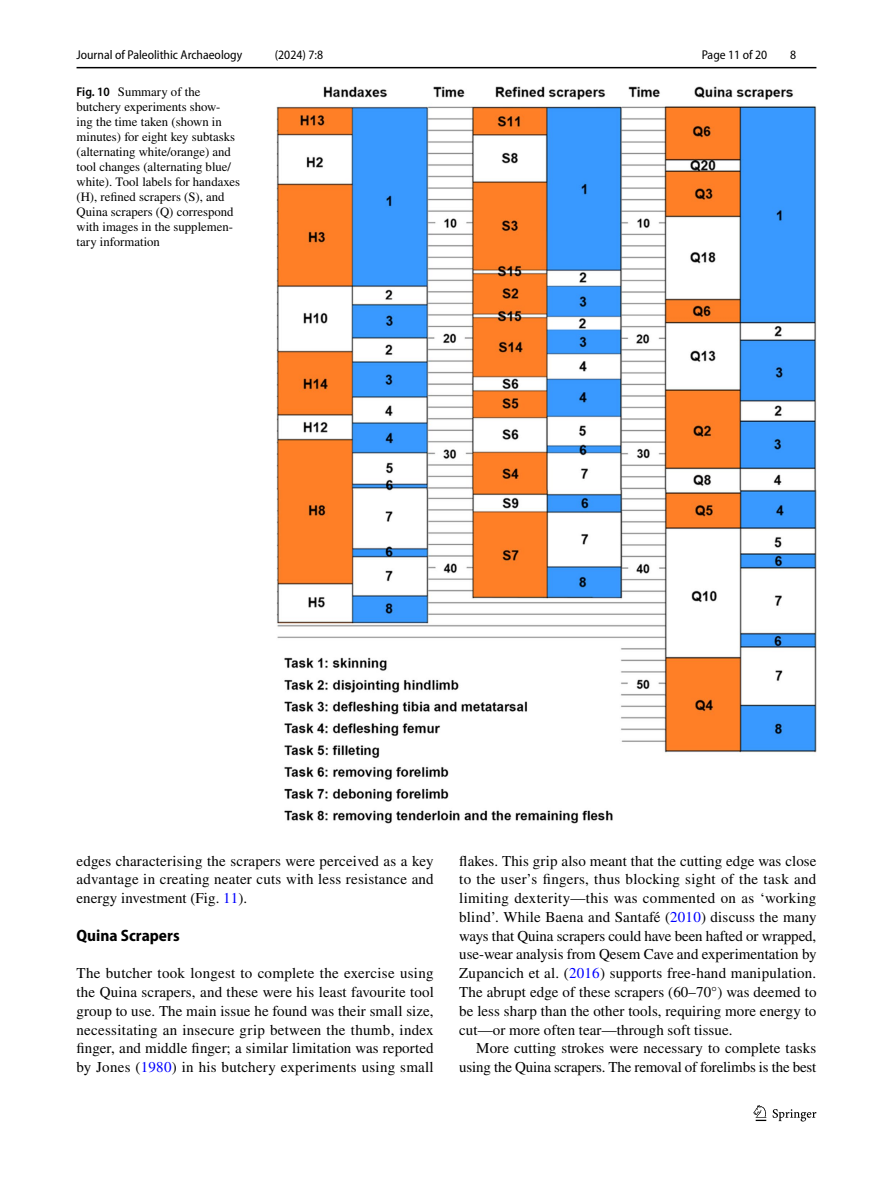
<style>
.page{position:relative;width:893px;height:1187px;background:#fff}
.page>*{position:absolute;margin:0;border:0;box-sizing:border-box;transform-origin:0 0}
.t1{font:700 semi-condensed 16.5px "Myriad Pro";color:#000}
.t2{font:15px/18.8px "STIX";letter-spacing:.005em;color:#000;text-align:justify}
.t3{font:12.75px/15px "STIX";color:#000}
.t4{font:semi-condensed 12.75px "Myriad Pro";color:#000}
.s1{font-family:"Myriad Pro";font-weight:600;font-stretch:semi-condensed}
.s2{color:#00f}
</style>
<div class="page">
<hr style="left:77px;top:67px;width:739px;height:1px;background:#000">
<svg style="left:753px;top:1105px;width:13px;height:15px"></svg>
<svg style="left:773px;top:1109px;width:43px;height:12px"></svg>
<img style="left:276px;top:87px;width:540px;height:736px">
<p class="t4" style="left:77px;top:48px;width:167px">Journal of Paleolithic Archaeology</p>
<p class="t4" style="left:275px;top:48px;width:50px">(2024) 7:8</p>
<p class="t4" style="left:702px;top:48px;width:67px">Page 11 of 20</p>
<p class="t4" style="left:790px;top:48px;width:8px">8</p>
<p class="t3" style="left:77px;top:85px;width:165px"><span class="s1">Fig. 10</span> Summary of the butchery experiments show-<br>ing the time taken (shown in minutes) for eight key subtasks (alternating white/orange) and tool changes (alternating blue/ white). Tool labels for handaxes (H), refined scrapers (S), and<br>Quina scrapers (Q) correspond with images in the supplemen&shy;tary information</p>
<p class="t2" style="left:77px;top:852px;width:359px">edges characterising the scrapers were perceived as a key advantage in creating neater cuts with less resistance and energy investment (Fig. <span class="s2">11</span>).</p>
<p class="t1" style="left:77px;top:925px;width:105px">Quina Scrapers</p>
<p class="t2" style="left:77px;top:964px;width:359px">The butcher took longest to complete the exercise using the Quina scrapers, and these were his least favourite tool group to use. The main issue he found was their small size, necessitating an insecure grip between the thumb, index finger, and middle finger; a similar limitation was reported by Jones (<span class="s2">1980</span>) in his butchery experiments using small</p>
<p class="t2" style="left:459px;top:852px;width:359px">flakes. This grip also meant that the cutting edge was close to the user’s fingers, thus blocking sight of the task and limiting dexterity—this was commented on as ‘working blind’. While Baena and Santafé (<span class="s2">2010</span>) discuss the many ways that Quina scrapers could have been hafted or wrapped, use-wear analysis from Qesem Cave and experimentation by Zupancich et al. (<span class="s2">2016</span>) supports free-hand manipulation.<br>The abrupt edge of these scrapers (60–70°) was deemed to be less sharp than the other tools, requiring more energy to cut—or more often tear—through soft tissue.</p>
<p class="t2" style="left:459px;top:1039px;width:359px;text-align:right">More cutting strokes were necessary to complete tasks using the Quina scrapers. The removal of forelimbs is the best</p>
</div>
